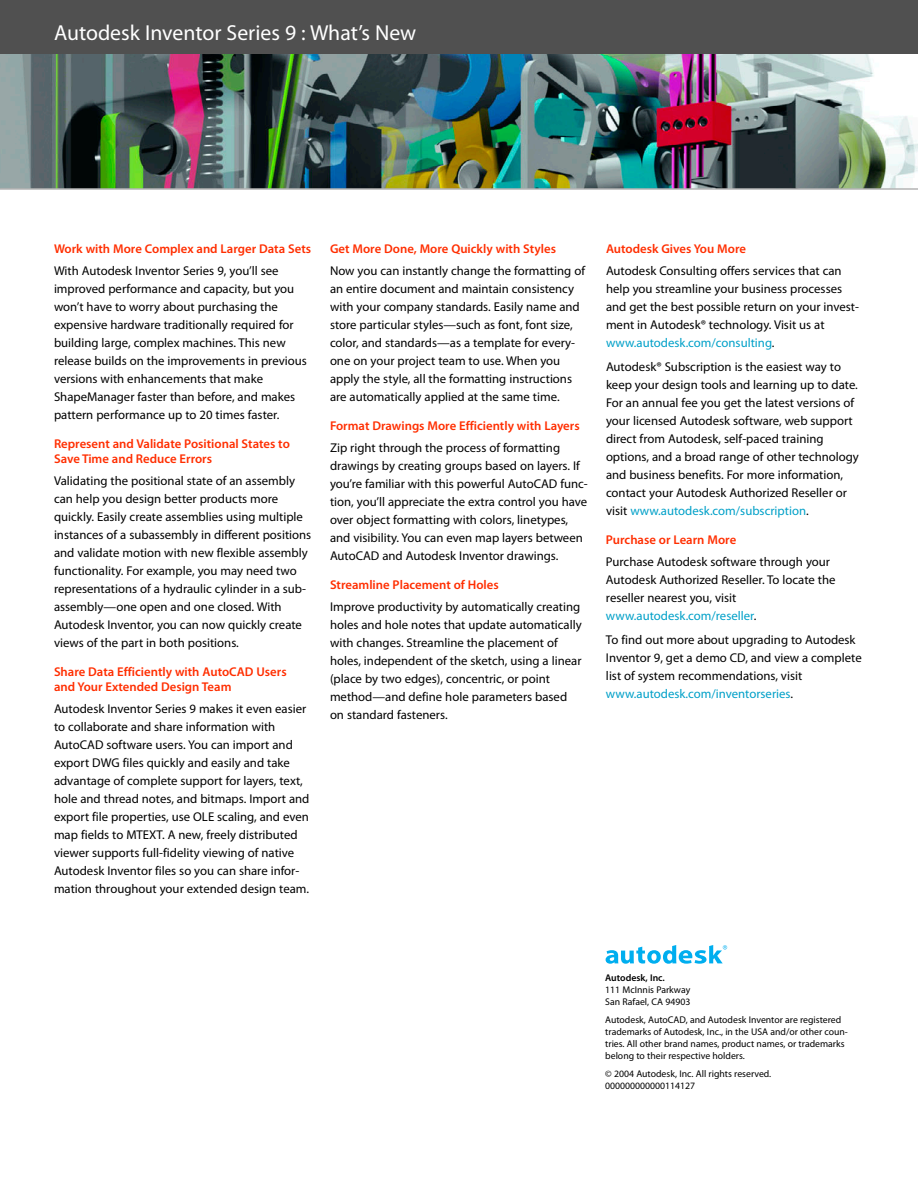
<style>
.page{position:relative;width:918px;height:1188px;background:#fff}
.page>*{position:absolute;margin:0;border:0;box-sizing:border-box;transform-origin:0 0}
.t1{font:21.75px "Myriad Pro";color:#fff}
.t2{font:12.75px/18px "Myriad Pro";color:#000}
.t3{font:600 12.75px/15px "Myriad Pro";color:#ff2e00}
.t4{font:9.75px/12px "Myriad Pro";color:#000}
.t5{font:600 9.75px "Myriad Pro";color:#000}
.s1{color:#00a0c8}
</style>
<div class="page">
<img style="left:0;top:54px;width:918px;height:134px">
<hr style="left:0;top:188px;width:918px;height:2px;background:#b4b4b4">
<svg style="left:606px;top:945px;width:121px;height:19px"></svg>
<div style="left:0;top:0;width:918px;height:54px;background:#505050"></div>
<h1 class="t1" style="left:54px;top:24px;width:364px">Autodesk Inventor Series 9 : What’s New</h1>
<p class="t3" style="left:54px;top:242px;width:259px">Work with More Complex and Larger Data Sets</p>
<p class="t2" style="left:54px;top:263px;width:254px">With Autodesk Inventor Series 9, you’ll see improved performance and capacity, but you won’t have to worry about purchasing the expensive hardware traditionally required for building large, complex machines. This new release builds on the improvements in previous versions with enhancements that make ShapeManager faster than before, and makes pattern performance up to 20 times faster.</p>
<p class="t3" style="left:54px;top:437px;width:237px">Represent and Validate Positional States to<br>Save Time and Reduce Errors</p>
<p class="t2" style="left:54px;top:473px;width:259px">Validating the positional state of an assembly can help you design better products more quickly. Easily create assemblies using multiple instances of a subassembly in different positions and validate motion with new flexible assembly functionality. For example, you may need two representations of a hydraulic cylinder in a sub&shy;assembly—one open and one closed. With Autodesk Inventor, you can now quickly create views of the part in both positions.</p>
<p class="t3" style="left:54px;top:665px;width:234px">Share Data Efficiently with AutoCAD Users and Your Extended Design Team</p>
<p class="t2" style="left:54px;top:701px;width:257px">Autodesk Inventor Series 9 makes it even easier to collaborate and share information with AutoCAD software users. You can import and export DWG files quickly and easily and take advantage of complete support for layers, text, hole and thread notes, and bitmaps. Import and export file properties, use OLE scaling, and even map fields to MTEXT. A new, freely distributed viewer supports full-fidelity viewing of native Autodesk Inventor files so you can share infor&shy;mation throughout your extended design team.</p>
<p class="t3" style="left:330px;top:242px;width:227px">Get More Done, More Quickly with Styles</p>
<p class="t2" style="left:330px;top:263px;width:257px">Now you can instantly change the formatting of an entire document and maintain consistency with your company standards. Easily name and store particular styles—such as font, font size, color, and standards—as a template for every&shy;one on your project team to use. When you apply the style, all the formatting instructions are automatically applied at the same time.</p>
<p class="t3" style="left:330px;top:419px;width:251px">Format Drawings More Efficiently with Layers</p>
<p class="t2" style="left:330px;top:440px;width:259px">Zip right through the process of formatting drawings by creating groups based on layers. If you’re familiar with this powerful AutoCAD func&shy;tion, you’ll appreciate the extra control you have over object formatting with colors, linetypes, and visibility. You can even map layers between AutoCAD and Autodesk Inventor drawings.</p>
<p class="t3" style="left:330px;top:578px;width:170px">Streamline Placement of Holes</p>
<p class="t2" style="left:330px;top:599px;width:253px">Improve productivity by automatically creating holes and hole notes that update automatically with changes. Streamline the placement of holes, independent of the sketch, using a linear (place by two edges), concentric, or point method—and define hole parameters based on standard fasteners.</p>
<p class="t3" style="left:606px;top:242px;width:142px">Autodesk Gives You More</p>
<p class="t2" style="left:606px;top:263px;width:255px">Autodesk Consulting offers services that can help you streamline your business processes and get the best possible return on your invest&shy;ment in Autodesk® technology. Visit us at <span class="s1">www.autodesk.com/consulting</span>.</p>
<p class="t2" style="left:606px;top:359px;width:254px">Autodesk® Subscription is the easiest way to keep your design tools and learning up to date.<br>For an annual fee you get the latest versions of your licensed Autodesk software, web support direct from Autodesk, self-paced training options, and a broad range of other technology and business benefits. For more information, contact your Autodesk Authorized Reseller or visit <span class="s1">www.autodesk.com/subscription</span>.</p>
<p class="t3" style="left:606px;top:533px;width:132px">Purchase or Learn More</p>
<p class="t2" style="left:606px;top:554px;width:231px">Purchase Autodesk software through your Autodesk Authorized Reseller. To locate the reseller nearest you, visit <span class="s1">www.autodesk.com/reseller</span>.</p>
<p class="t2" style="left:606px;top:632px;width:257px">To find out more about upgrading to Autodesk Inventor 9, get a demo CD, and view a complete list of system recommendations, visit <span class="s1">www.autodesk.com/inventorseries</span>.</p>
<p class="t5" style="left:605px;top:974px;width:61px">Autodesk, Inc.</p>
<p class="t4" style="left:605px;top:984px;width:87px">111 McInnis Parkway<br>San Rafael, CA 94903</p>
<p class="t4" style="left:605px;top:1014px;width:244px">Autodesk, AutoCAD, and Autodesk Inventor are registered trademarks of Autodesk, Inc., in the USA and/or other coun&shy;tries. All other brand names, product names, or trademarks belong to their respective holders.</p>
<p class="t4" style="left:605px;top:1068px;width:168px">© 2004 Autodesk, Inc. All rights reserved.<br>000000000000114127</p>
</div>
